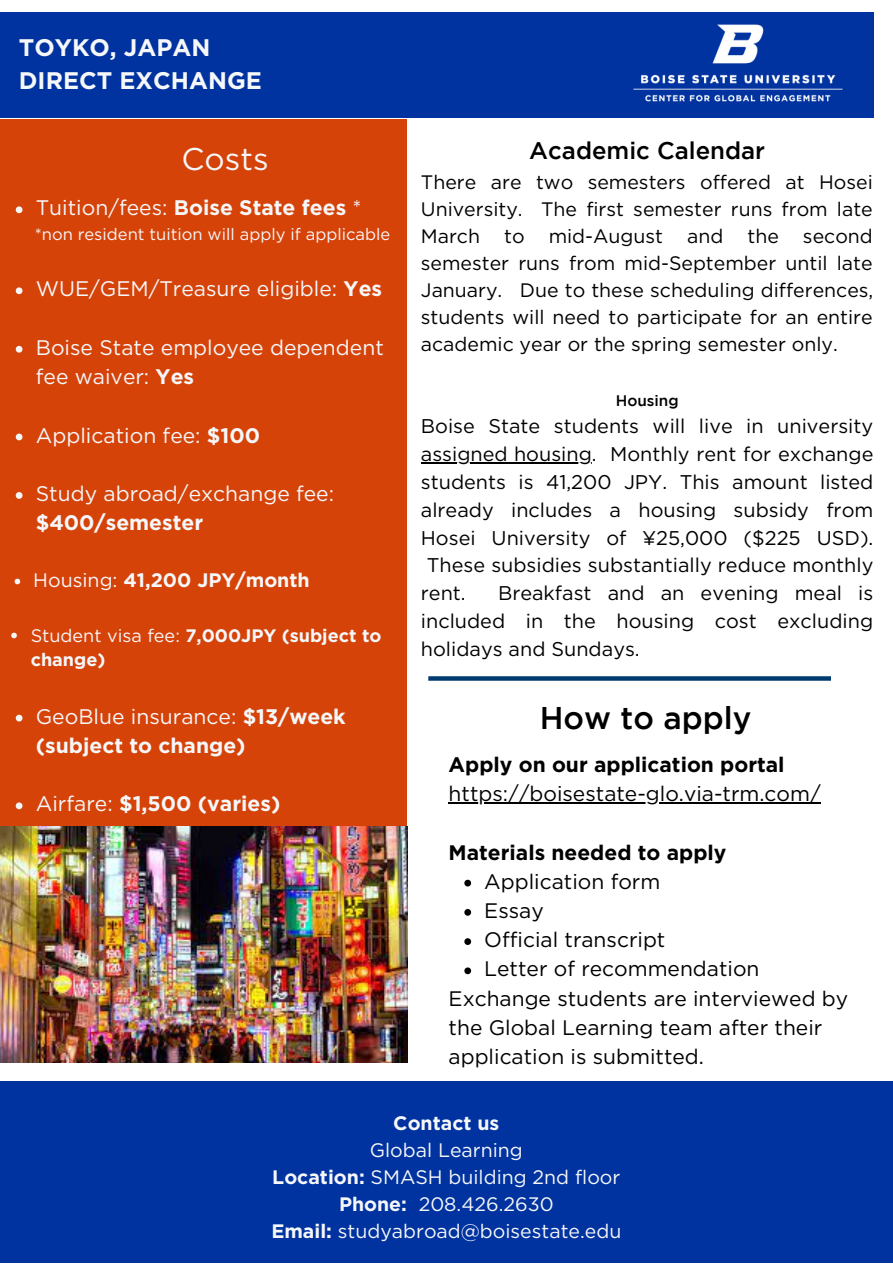
<style>
.page{position:relative;width:893px;height:1264px;background:#fff}
.page>*{position:absolute;margin:0;border:0;box-sizing:border-box;transform-origin:0 0}
.t1{font:500 31.35px "Gotham";color:#000}
.t2{font:31.35px "Gotham";color:#f6f7f9}
.t3{font:700 24px "Gotham";color:#f6f7f9}
.t4{font:500 24px "Gotham";color:#000}
.t5{font:21px/29.2px "Gotham";color:#000}
.t6{font:21px/29.2px "Gotham";color:#f6f7f9}
.t7{font:700 21px/29.2px "Gotham";color:#f6f7f9}
.t8{font:700 21px "Gotham";color:#000}
.t9{font:19.8px/27.8px "Gotham";color:#000;text-align:justify}
.t10{font:19.5px/27px "Gotham";color:#000;text-align:justify}
.t11{font:19.5px "Gotham";color:#f6f7f9}
.t12{font:700 19.5px "Gotham";color:#f6f7f9}
.t13{font:700 18px/24.8px "Gotham";color:#f6f7f9}
.t14{font:16.5px "Gotham";color:#f6f7f9}
.t15{font:500 15.3px "Gotham";color:#000}
.s1{font-weight:700}
.s2{font-weight:400}
</style>
<div class="page">
<div style="left:0;top:13px;width:873px;height:105px;background:#0033a0"></div>
<div style="left:0;top:119px;width:406px;height:707px;background:#d64309"></div>
<div style="left:0;top:1080px;width:892px;height:182px;background:#0033a0"></div>
<svg style="left:428px;top:676px;width:402px;height:4px;background:#0f4578"></svg>
<img style="left:633px;top:24px;width:210px;height:78px">
<img style="left:0;top:826px;width:407px;height:236px">
<hr style="left:421px;top:462px;width:170px;height:2px;background:#000">
<svg style="left:16px;top:206px;width:6px;height:7px"></svg>
<svg style="left:16px;top:287px;width:6px;height:7px"></svg>
<svg style="left:16px;top:346px;width:6px;height:6px"></svg>
<svg style="left:16px;top:433px;width:6px;height:7px"></svg>
<svg style="left:16px;top:492px;width:6px;height:7px"></svg>
<svg style="left:15px;top:578px;width:5px;height:6px"></svg>
<svg style="left:11px;top:632px;width:6px;height:6px"></svg>
<svg style="left:16px;top:714px;width:6px;height:7px"></svg>
<svg style="left:16px;top:802px;width:6px;height:7px"></svg>
<svg style="left:464px;top:879px;width:7px;height:7px"></svg>
<svg style="left:464px;top:909px;width:7px;height:6px"></svg>
<svg style="left:464px;top:938px;width:7px;height:7px"></svg>
<svg style="left:464px;top:967px;width:7px;height:7px"></svg>
<hr style="left:448px;top:802px;width:372px;height:1px;background:#000">
<p class="t3" style="left:19px;top:33px;width:193px">TOYKO, JAPAN</p>
<p class="t3" style="left:19px;top:66px;width:244px">DIRECT EXCHANGE</p>
<p class="t2" style="left:181px;top:140px;width:89px">Costs</p>
<p class="t6" style="left:36px;top:193px;width:327px">Tuition/fees: <span class="s1">Boise State fees</span> *</p>
<p class="t14" style="left:35px;top:224px;width:357px">*non resident tuition will apply if applicable</p>
<p class="t6" style="left:36px;top:274px;width:348px">WUE/GEM/Treasure eligible: <span class="s1">Yes</span></p>
<p class="t6" style="left:36px;top:333px;width:349px">Boise State employee dependent fee waiver: <span class="s1">Yes</span></p>
<p class="t6" style="left:36px;top:420px;width:226px">Application fee: <span class="s1">$100</span></p>
<p class="t6" style="left:36px;top:479px;width:300px">Study abroad/exchange fee: <span class="s1">$400/semester</span></p>
<p class="t12" style="left:33px;top:568px;width:278px"><span class="s2">Housing:</span> 41,200 JPY/month</p>
<p class="t13" style="left:31px;top:622px;width:352px"><span class="s2">Student visa fee:</span> 7,000JPY (subject to change)</p>
<p class="t7" style="left:36px;top:701px;width:311px"><span class="s2">GeoBlue insurance:</span> $13/week (subject to change)</p>
<p class="t7" style="left:36px;top:789px;width:246px"><span class="s2">Airfare:</span> $1,500 (varies)</p>
<p class="t4" style="left:529px;top:142px;width:237px">Academic Calendar</p>
<p class="t10" style="left:421px;top:168px;width:454px">There are two semesters offered at Hosei University. The first semester runs from late March to mid-August and the second semester runs from mid-September until late January. Due to these scheduling differences, students will need to participate for an entire academic year or the spring semester only.</p>
<p class="t15" style="left:615px;top:395px;width:64px">Housing</p>
<p class="t9" style="left:421px;top:412px;width:454px">Boise State students will live in university</p>
<p class="t9" style="left:421px;top:440px;width:454px">assigned housing. Monthly rent for exchange</p>
<p class="t9" style="left:421px;top:468px;width:454px">students is 41,200 JPY. This amount listed</p>
<p class="t9" style="left:421px;top:496px;width:454px">already includes a housing subsidy from</p>
<p class="t9" style="left:421px;top:523px;width:454px">Hosei University of ¥25,000 ($225 USD).</p>
<p class="t9" style="left:427px;top:551px;width:448px">These subsidies substantially reduce monthly</p>
<p class="t9" style="left:421px;top:579px;width:46px">rent.</p>
<p class="t9" style="left:421px;top:579px;width:454px;text-indent:77px">Breakfast and an evening meal is included in the housing cost excluding holidays and Sundays.</p>
<p class="t1" style="left:539px;top:706px;width:213px">How to apply</p>
<p class="t8" style="left:448px;top:751px;width:337px">Apply on our application portal</p>
<p class="t5" style="left:448px;top:778px;width:373px">https://boisestate-glo.via-trm.com/</p>
<p class="t8" style="left:448px;top:839px;width:279px">Materials needed to apply</p>
<p class="t5" style="left:484px;top:866px;width:177px">Application form</p>
<p class="t5" style="left:484px;top:895px;width:61px">Essay</p>
<p class="t5" style="left:484px;top:925px;width:183px">Official transcript</p>
<p class="t5" style="left:484px;top:954px;width:277px">Letter of recommendation</p>
<p class="t5" style="left:448px;top:983px;width:401px">Exchange students are interviewed by the Global Learning team after their application is submitted.</p>
<p class="t12" style="left:393px;top:1110px;width:108px">Contact us</p>
<p class="t11" style="left:370px;top:1137px;width:154px">Global Learning</p>
<p class="t11" style="left:272px;top:1164px;width:349px"><span class="s1">Location:</span> SMASH building 2nd floor</p>
<p class="t11" style="left:339px;top:1191px;width:216px"><span class="s1">Phone:</span> 208.426.2630</p>
<p class="t11" style="left:271px;top:1218px;width:351px"><span class="s1">Email:</span> studyabroad@boisestate.edu</p>
</div>
